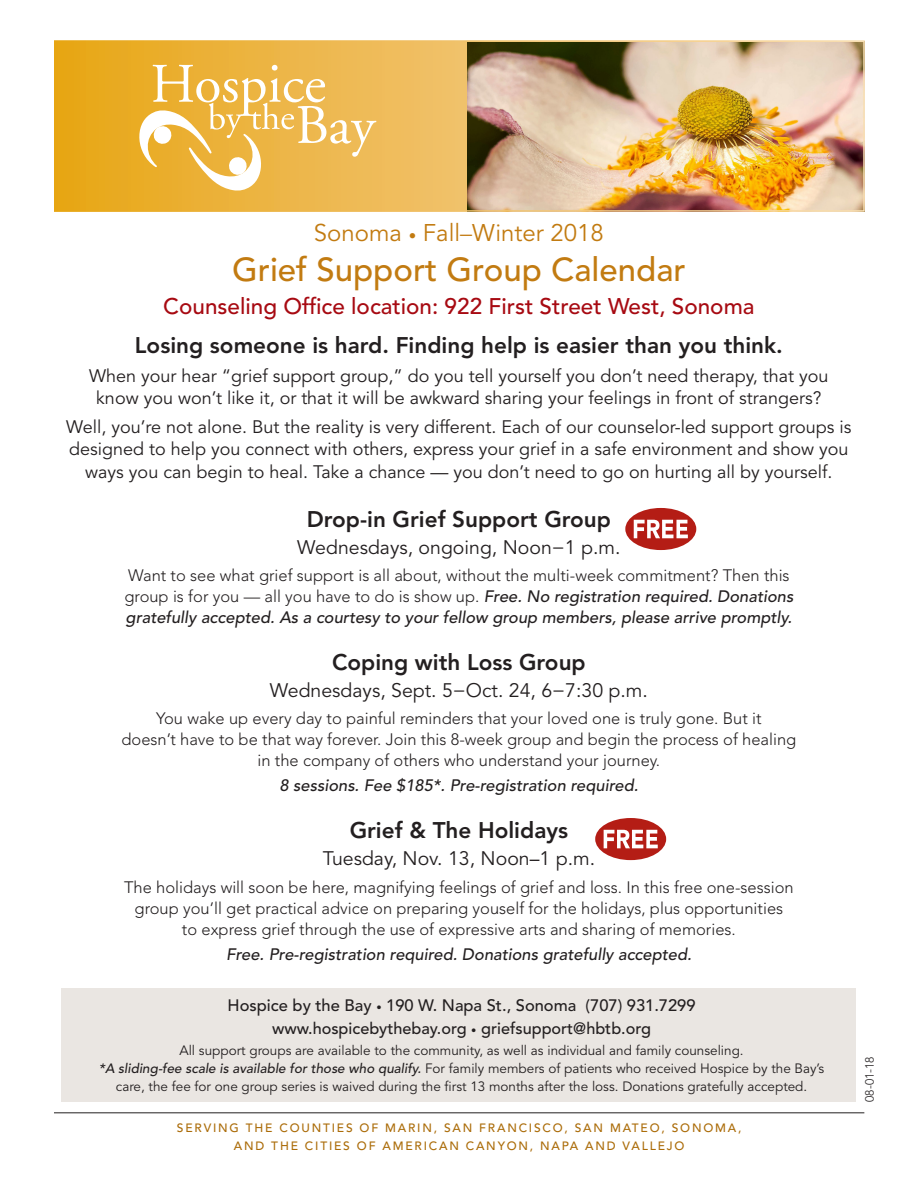
<style>
.page{position:relative;width:918px;height:1188px;background:#fff}
.page>*{position:absolute;margin:0;border:0;box-sizing:border-box;transform-origin:0 0}
.t1{font:500 33px "Avenir LT Std";color:#c27b11}
.t2{font:24px "Avenir LT Std";color:#c27b11}
.description{font:800 22.5px "Avenir LT Std";color:#231f20}
.description-2{font:500 22.5px "Avenir LT Std";color:#a70a12}
.topic{font:800 22.5px "Avenir LT Std";color:#231f20}
.date{font:19.5px "Avenir LT Std";color:#231f20}
.bullet_date{font:19.5px "Avenir LT Std";color:#231f20}
.description-3{font:18px/22.5px "Avenir LT Std";color:#231f20;text-align:center}
.description-4{font:300 16.5px/21px "Avenir LT Std";color:#231f20;text-align:center}
.description-5{font:italic 500 16.5px/21px "Avenir LT Std";color:#231f20}
.t3{font:500 16.5px "Avenir LT Std";color:#231f20}
.t4{font:500 16.2px "Avenir LT Std";color:#231f20}
.t5{font:13.5px/18px "Avenir LT Std";color:#231f20;text-align:center}
.t6{font:500 12px/18px "Avenir LT Std";letter-spacing:.15em;color:#ab6c09;text-align:center}
.description-6{font:300 12px "Avenir LT Std";color:#231f20}
.s1{font-size:15px}
.s2{font-weight:300}
.s3{font-weight:300;font-style:normal}
.s4{font-size:10.5px}
.s5{font-weight:500;font-style:italic}
</style>
<div class="page">
<svg style="left:57px;top:43px;width:411px;height:166px;background:#ecb441"></svg>
<svg style="left:134px;top:65px;width:243px;height:126px;background:#efc162"></svg>
<div style="left:62px;top:988px;width:794px;height:114px;background:#eae6e2"></div>
<hr style="left:54px;top:1113px;width:810px;height:1px;background:#231f20">
<img style="left:468px;top:43px;width:394px;height:166px">
<svg style="left:595px;top:818px;width:71px;height:42px"></svg>
<svg style="left:625px;top:508px;width:71px;height:42px"></svg>
<p class="t2" style="left:314px;top:219px;width:291px">Sonoma <span class="s1">•</span> Fall<span class="s2">–</span>Winter 2018</p>
<p class="t1" style="left:232px;top:250px;width:455px">Grief Support Group Calendar</p>
<p class="description-2" style="left:163px;top:293px;width:593px">Counseling Office location: 922 First Street West, Sonoma</p>
<p class="description" style="left:135px;top:332px;width:649px">Losing someone is hard. Finding help is easier than you think.</p>
<p class="description-3" style="left:89px;top:365px;width:741px">When your hear “grief support group,” do you tell yourself you don’t need therapy, that you know you won’t like it, or that it will be awkward sharing your feelings in front of strangers?</p>
<p class="description-3" style="left:66px;top:416px;width:787px">Well, you’re not alone. But the reality is very different. Each of our counselor-led support groups is designed to help you connect with others, express your grief in a safe environment and show you ways you can begin to heal. Take a chance — you don’t need to go on hurting all by yourself.</p>
<p class="topic" style="left:307px;top:506px;width:306px">Drop-in Grief Support Group</p>
<p class="date" style="left:297px;top:536px;width:325px">Wednesdays, ongoing, Noon−1 p.m.</p>
<p class="description-5" style="left:124px;top:565px;width:671px"><span class="s3">Want to see what grief support is all about, without the multi-week commitment? Then this group is for you — all you have to do is show up.</span> Free. No registration required. Donations gratefully accepted. As a courtesy to your fellow group members, please arrive promptly.</p>
<p class="description" style="left:332px;top:649px;width:255px">Coping with Loss Group</p>
<p class="date" style="left:270px;top:679px;width:380px">Wednesdays, Sept. 5−Oct. 24, 6−7:30 p.m.</p>
<p class="description-4" style="left:121px;top:708px;width:676px">You wake up every day to painful reminders that your loved one is truly gone. But it<br>doesn’t have to be that way forever. Join this 8-week group and begin the process of healing in the company of others who understand your journey.</p>
<p class="description-5" style="left:279px;top:775px;width:360px">8 sessions. Fee $185*. Pre-registration required.</p>
<p class="topic" style="left:350px;top:817px;width:220px">Grief &amp; The Holidays</p>
<p class="bullet_date" style="left:323px;top:847px;width:274px">Tuesday, Nov. 13, Noon–1 p.m.</p>
<p class="description-4" style="left:124px;top:876px;width:671px">The holidays will soon be here, magnifying feelings of grief and loss. In this free one-session group you’ll get practical advice on preparing youself for the holidays, plus opportunities<br>to express grief through the use of expressive arts and sharing of memories.</p>
<p class="description-5" style="left:226px;top:944px;width:467px">Free. Pre-registration required. Donations gratefully accepted.</p>
<p class="t3" style="left:228px;top:996px;width:470px">Hospice by the Bay <span class="s4">•</span> 190 W. Napa St., Sonoma (707) 931.7299</p>
<p class="t4" style="left:272px;top:1019px;width:381px">www.hospicebythebay.org <span class="s4">•</span> griefsupport@hbtb.org</p>
<p class="t5" style="left:99px;top:1041px;width:727px">All support groups are available to the community, as well as individual and family counseling.<br><span class="s5">*A sliding-fee scale is available for those who qualify.</span> For family members of patients who received Hospice by the Bay’s care, the fee for one group series is waived during the first 13 months after the loss. Donations gratefully accepted.</p>
<p class="t6" style="left:177px;top:1119px;width:566px">SERVING THE COUNTIES OF MARIN, SAN FRANCISCO, SAN MATEO, SONOMA,<br>AND THE CITIES OF AMERICAN CANYON, NAPA AND VALLEJO</p>
<p class="description-6" style="left:863px;top:1102px;width:47px;rotate:-90deg">08-01-18</p>
</div>
